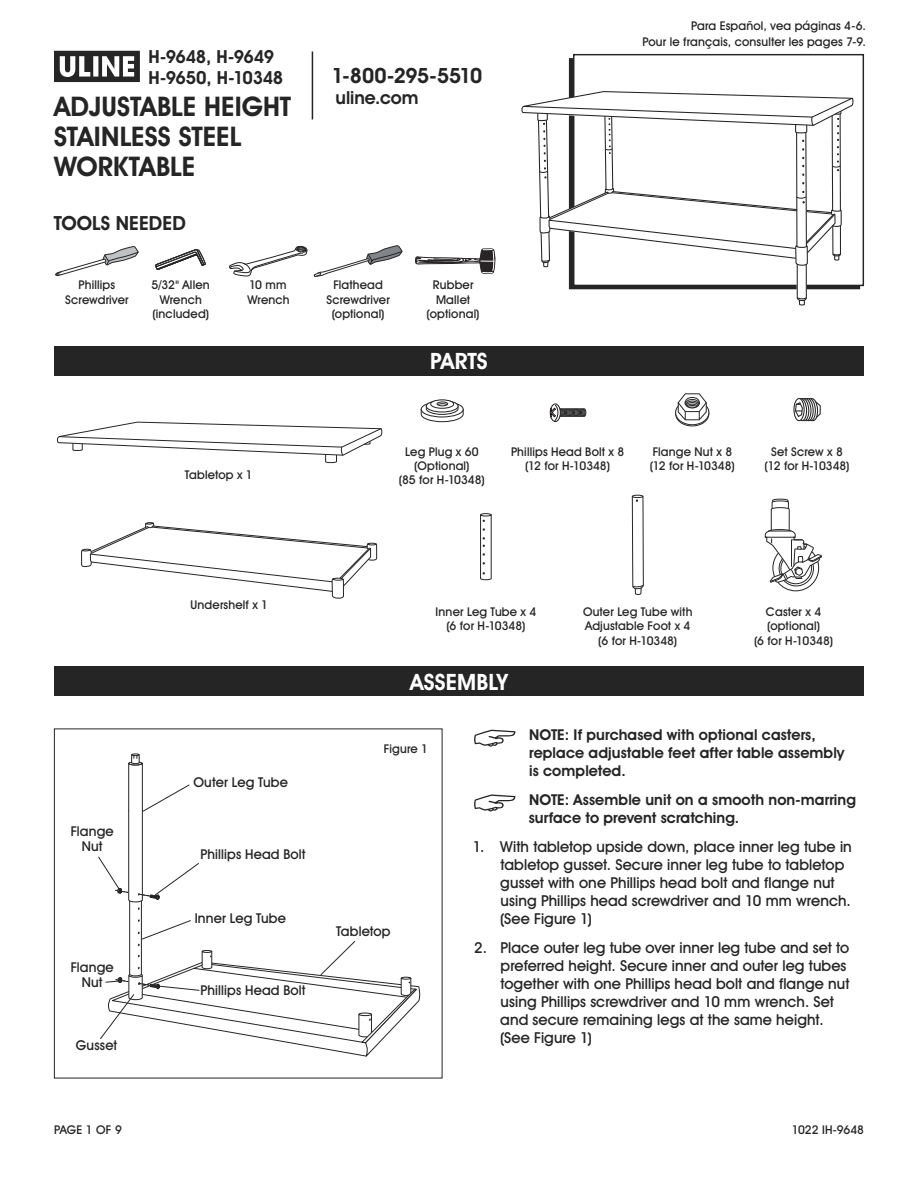
<style>
.page{position:relative;width:918px;height:1188px;background:#fff}
.page>*{position:absolute;margin:0;border:0;box-sizing:border-box;transform-origin:0 0}
.t1{font:700 27px/30px "Uline Two Knine";letter-spacing:.005em;color:#252525}
.t2{font:700 22.5px "Uline Two Knine";letter-spacing:.005em;color:#fff}
.t3{font:700 21px "Uline Two Knine";letter-spacing:-.02em;color:#252525}
.t4{font:700 19.5px "Uline Two Knine";letter-spacing:.005em;color:#252525}
.t5{font:700 18px/21px "Uline Two Knine";letter-spacing:-.015em;color:#252525}
.t6{font:15px/18px "Uline Two Knine";letter-spacing:.005em;color:#252525}
.t7{font:700 15px/18px "Uline Two Knine";letter-spacing:.005em;color:#252525}
.t8{font:13.5px/15px "Uline Two Knine";letter-spacing:.01em;color:#252525;text-align:center}
.t9{font:12px/14.4px "Uline Two Knine";letter-spacing:.015em;color:#252525;text-align:center}
.t10{font:12px "Uline Two Knine";letter-spacing:-.005em;color:#252525}
</style>
<div class="page">
<hr style="left:312px;top:51px;width:1px;height:68px;background:#252525">
<svg style="left:54px;top:51px;width:86px;height:31px"></svg>
<div style="left:54px;top:346px;width:810px;height:30px;background:#252525"></div>
<div style="left:54px;top:666px;width:810px;height:30px;background:#252525"></div>
<svg style="left:474px;top:730px;width:41px;height:17px"></svg>
<svg style="left:474px;top:794px;width:41px;height:17px"></svg>
<svg style="left:156px;top:249px;width:50px;height:21px"></svg>
<svg style="left:229px;top:246px;width:78px;height:31px"></svg>
<svg style="left:55px;top:246px;width:84px;height:31px"></svg>
<svg style="left:521px;top:92px;width:334px;height:213px"></svg>
<svg style="left:98px;top:754px;width:323px;height:303px"></svg>
<svg style="left:314px;top:245px;width:88px;height:32px"></svg>
<svg style="left:415px;top:249px;width:80px;height:24px"></svg>
<svg style="left:56px;top:422px;width:327px;height:41px"></svg>
<svg style="left:81px;top:522px;width:296px;height:77px"></svg>
<div style="left:793px;top:398px;width:12px;height:23px;border:1px solid #252525;border-radius:50%"></div>
<svg style="left:794px;top:398px;width:27px;height:24px"></svg>
<svg style="left:765px;top:499px;width:57px;height:92px"></svg>
<div style="left:550px;top:404px;width:11px;height:18px;border:1px solid #201b1c;border-radius:50%"></div>
<svg style="left:550px;top:405px;width:36px;height:16px"></svg>
<svg style="left:632px;top:495px;width:12px;height:100px"></svg>
<svg style="left:480px;top:513px;width:12px;height:67px"></svg>
<svg style="left:676px;top:402px;width:33px;height:24px"></svg>
<div style="left:675px;top:401px;width:34px;height:25px;border:1px solid #252525;border-radius:50%"></div>
<svg style="left:676px;top:400px;width:33px;height:25px"></svg>
<div style="left:675px;top:400px;width:34px;height:25px;border:1px solid #252525;border-radius:50%"></div>
<svg style="left:678px;top:393px;width:29px;height:27px"></svg>
<div style="left:426px;top:400px;width:32px;height:12px;background:#383838;border-radius:50%"></div>
<div style="left:426px;top:400px;width:32px;height:12px;border:1px solid #252525;border-radius:50%"></div>
<svg style="left:431px;top:400px;width:23px;height:8px"></svg>
<div style="left:430px;top:400px;width:24px;height:9px;border:1px solid #252525;border-radius:50%"></div>
<div style="left:437px;top:402px;width:11px;height:4px;border:1px solid #252525;border-radius:50%"></div>
<svg style="left:421px;top:403px;width:43px;height:19px"></svg>
<h3 class="t5" style="left:148px;top:46px;width:136px">H-9648, H-9649<br>H-9650, H-10348</h3>
<h1 class="t1" style="left:54px;top:91px;width:239px">ADJUSTABLE HEIGHT<br>STAINLESS STEEL<br>WORKTABLE</h1>
<h3 class="t4" style="left:54px;top:211px;width:134px">TOOLS NEEDED</h3>
<h3 class="t3" style="left:331px;top:63px;width:152px">1-800-295-5510</h3>
<h3 class="t5" style="left:336px;top:87px;width:84px">uline.com</h3>
<p class="t9" style="left:152px;top:278px;width:60px">5/32" Allen<br>Wrench (included)</p>
<p class="t9" style="left:248px;top:278px;width:44px;text-align:left">10 mm<br>Wrench</p>
<p class="t9" style="left:65px;top:278px;width:65px">Phillips<br>Screwdriver</p>
<p class="t9" style="left:327px;top:278px;width:65px">Flathead<br>Screwdriver (optional)</p>
<p class="t9" style="left:427px;top:278px;width:54px">Rubber<br>Mallet (optional)</p>
<h2 class="t2" style="left:430px;top:347px;width:59px">PARTS</h2>
<p class="t9" style="left:642px;top:17px;width:225px;line-height:16.8px;text-align:right">Para Español, vea páginas 4-6.<br>Pour le français, consulter les pages 7-9.</p>
<p class="t8" style="left:71px;top:824px;width:44px">Flange<br>Nut</p>
<p class="t8" style="left:71px;top:960px;width:44px">Flange<br>Nut</p>
<p class="t8" style="left:76px;top:1038px;width:43px">Gusset</p>
<p class="t9" style="left:185px;top:467px;width:69px">Tabletop x 1</p>
<p class="t9" style="left:399px;top:444px;width:87px">Leg Plug x 60 (Optional)<br>(85 for H-10348)</p>
<p class="t9" style="left:650px;top:444px;width:86px;text-align:left">Flange Nut x 8 (12 for H-10348)</p>
<p class="t9" style="left:511px;top:444px;width:115px">Phillips Head Bolt x 8 (12 for H-10348)</p>
<p class="t9" style="left:765px;top:444px;width:86px">Set Screw x 8 (12 for H-10348)</p>
<p class="t9" style="left:191px;top:597px;width:79px">Undershelf x 1</p>
<p class="t8" style="left:193px;top:775px;width:96px">Outer Leg Tube</p>
<p class="t8" style="left:200px;top:846px;width:107px">Phillips Head Bolt</p>
<p class="t8" style="left:195px;top:911px;width:93px">Inner Leg Tube</p>
<p class="t8" style="left:200px;top:982px;width:107px">Phillips Head Bolt</p>
<p class="t9" style="left:436px;top:604px;width:102px">Inner Leg Tube x 4 (6 for H-10348)</p>
<h2 class="t2" style="left:410px;top:668px;width:99px">ASSEMBLY</h2>
<p class="t9" style="left:583px;top:604px;width:111px">Outer Leg Tube with<br>Adjustable Foot x 4 (6 for H-10348)</p>
<p class="t9" style="left:754px;top:604px;width:80px">Caster x 4 (optional)<br>(6 for H-10348)</p>
<p class="t9" style="left:384px;top:741px;width:46px">Figure 1</p>
<p class="t8" style="left:336px;top:923px;width:56px">Tabletop</p>
<p class="t7" style="left:529px;top:726px;width:317px">NOTE: If purchased with optional casters, replace adjustable feet after table assembly is completed.</p>
<p class="t7" style="left:529px;top:791px;width:329px">NOTE: Assemble unit on a smooth non-marring surface to prevent scratching.</p>
<p class="t6" style="left:500px;top:837px;width:353px;text-indent:-27px">1. With tabletop upside down, place inner leg tube in tabletop gusset. Secure inner leg tube to tabletop gusset with one Phillips head bolt and flange nut using Phillips head screwdriver and 10 mm wrench. (See Figure 1)</p>
<p class="t6" style="left:500px;top:938px;width:351px;text-indent:-26px">2. Place outer leg tube over inner leg tube and set to preferred height. Secure inner and outer leg tubes together with one Phillips head bolt and flange nut using Phillips screwdriver and 10 mm wrench. Set and secure remaining legs at the same height. (See Figure 1)</p>
<p class="t9" style="left:54px;top:1122px;width:69px">PAGE 1 OF 9</p>
<p class="t10" style="left:792px;top:1122px;width:74px">1022 IH-9648</p>
</div>
